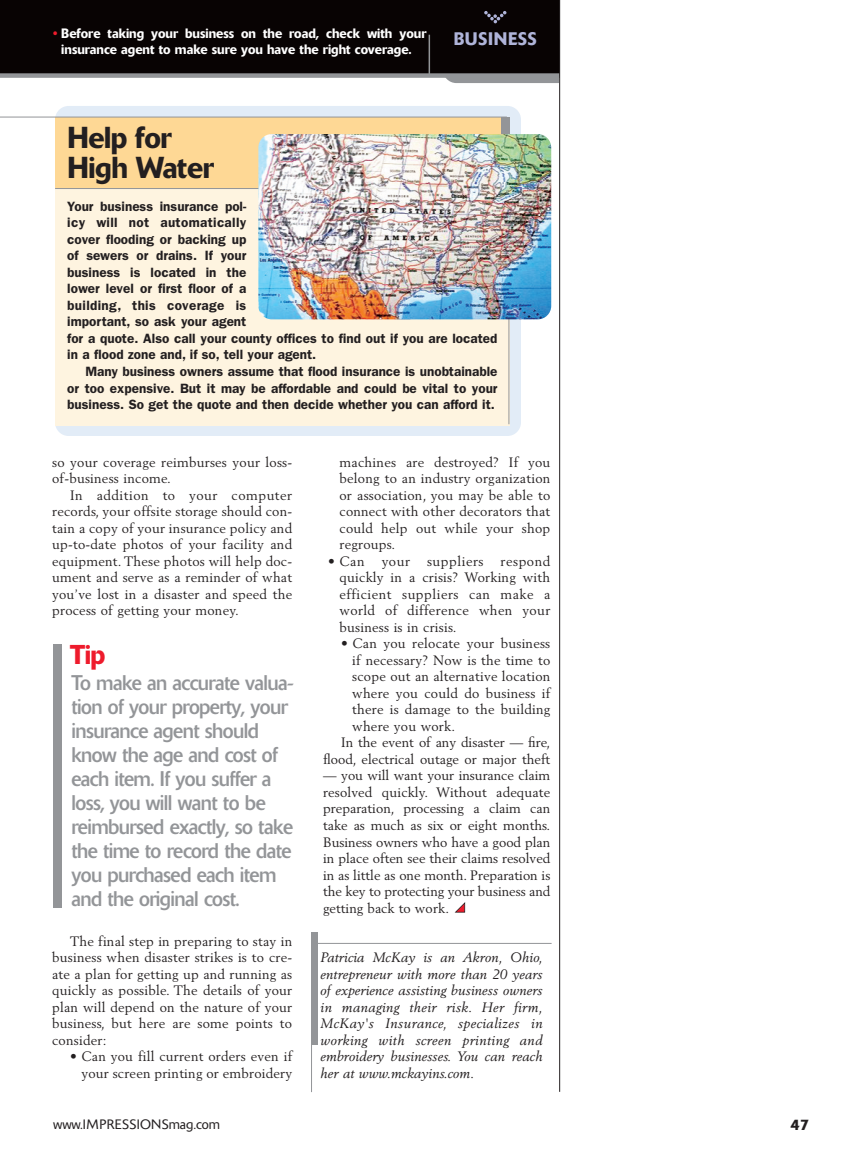
<style>
.page{position:relative;width:862px;height:1153px;background:#fff}
.page>*{position:absolute;margin:0;border:0;box-sizing:border-box;transform-origin:0 0}
.t1{font:500 30px/30px "Delta";letter-spacing:-.015em;color:#231f20;scale:.95 1}
.t2{font:500 27px "Delta";color:#ee1b2c;scale:.95 1}
.t3{font:21px/24px "Delta";letter-spacing:-.03em;color:#939598;scale:.95 1}
.t4{font:500 18px "Delta";letter-spacing:.02em;color:#afb4d9;scale:.95 1}
.t5{font:500 15px "Delta";color:#231f20}
.t6{font:13.5px/16.5px "Berling";letter-spacing:.015em;color:#231f20;text-align:justify}
.t7{font:600 13.5px/16.5px "Franklin Gothic";color:#231f20}
.t8{font:italic 13.5px/16.5px "Berling";letter-spacing:.01em;color:#231f20;text-align:justify}
.t9{font:500 13.5px/16.5px "Delta";color:#fff;text-align:center;scale:.95 1}
.t10{font:300 13.5px "Delta";letter-spacing:.02em;color:#231f20}
.t11{font:13.5px "Berling";letter-spacing:.04em;color:#231f20}
.s1{color:#ee1b2c}
</style>
<div class="page">
<svg style="left:455px;top:902px;width:10px;height:10px"></svg>
<div style="left:443px;top:6px;width:148px;height:77px;background:#939598;border-radius:14px"></div>
<div style="left:559px;top:0;width:49px;height:106px;background:#fff"></div>
<div style="left:0;top:0;width:560px;height:76px;background:#080303"></div>
<div style="left:0;top:73px;width:560px;height:5px;background:#939598"></div>
<hr style="left:428px;top:35px;width:2px;height:40px;background:#939598">
<svg style="left:484px;top:11px;width:22px;height:12px"></svg>
<hr style="left:559px;top:0;width:1px;height:1091px;background:#231f20">
<div style="left:53px;top:644px;width:9px;height:263px;background:#939598"></div>
<div style="left:55px;top:106px;width:466px;height:330px;background:#e2ecf7;border-radius:14px"></div>
<div style="left:55px;top:117px;width:449px;height:71px;background:#fed895"></div>
<div style="left:55px;top:188px;width:454px;height:237px;background:#fef4e0"></div>
<hr style="left:0;top:117px;width:507px;height:1px;background:#939598">
<hr style="left:508px;top:118px;width:1px;height:306px;background:#939598">
<hr style="left:55px;top:188px;width:455px;height:1px;background:#939598">
<div style="left:501px;top:117px;width:8px;height:71px;background:#939598"></div>
<img style="left:258px;top:134px;width:293px;height:185px;border-radius:14px">
<hr style="left:311px;top:942px;width:240px;height:1px;background:#939598">
<hr style="left:311px;top:942px;width:1px;height:149px;background:#939598">
<div style="left:311px;top:931px;width:6px;height:113px;background:#939598"></div>
<p class="t9" style="left:53px;top:26px;width:394px"><span class="s1">•</span> Before taking your business on the road, check with your insurance agent to make sure you have the right coverage.</p>
<h1 class="t1" style="left:67px;top:126px;width:156px">Help for<br>High Water</h1>
<h3 class="t4" style="left:454px;top:32px;width:89px">BUSINESS</h3>
<p class="t7" style="left:67px;top:199px;width:432px">Your business insurance pol-<br>icy will not automatically<br>cover flooding or backing up<br>of sewers or drains. If your<br>business is located in the<br>lower level or first floor of a<br>building, this coverage is<br>important, so ask your agent<br>for a quote. Also call your county offices to find out if you are located in a flood zone and, if so, tell your agent.</p>
<p class="t7" style="left:67px;top:364px;width:432px;text-align:justify;text-indent:18px">Many business owners assume that flood insurance is unobtainable or too expensive. But it may be affordable and could be vital to your business. So get the quote and then decide whether you can afford it.</p>
<p class="t6" style="left:52px;top:454px;width:242px">so your coverage reimburses your loss&shy;of-business income.</p>
<p class="t6" style="left:52px;top:487px;width:242px;text-indent:18px">In addition to your computer records, your offsite storage should con&shy;tain a copy of your insurance policy and up-to-date photos of your facility and equipment. These photos will help doc&shy;ument and serve as a reminder of what you’ve lost in a disaster and speed the process of getting your money.</p>
<h2 class="t2" style="left:70px;top:644px;width:39px">Tip</h2>
<p class="t3" style="left:71px;top:672px;width:235px">To make an accurate valua&shy;tion of your property, your insurance agent should know the age and cost of each item. If you suffer a loss, you will want to be reimbursed exactly, so take the time to record the date you purchased each item and the original cost.</p>
<p class="t6" style="left:52px;top:933px;width:241px;text-indent:18px">The final step in preparing to stay in business when disaster strikes is to cre&shy;ate a plan for getting up and running as quickly as possible. The details of your plan will depend on the nature of your business, but here are some points to consider:</p>
<p class="t6" style="left:70px;top:1048px;width:223px;text-align:right">• Can you fill current orders even if your screen printing or embroidery</p>
<p class="t6" style="left:339px;top:454px;width:212px">machines are destroyed? If you belong to an industry organization or association, you may be able to connect with other decorators that could help out while your shop regroups.</p>
<p class="t6" style="left:328px;top:553px;width:38px">• Can</p>
<p class="t6" style="left:382px;top:553px;width:30px">your</p>
<p class="t11" style="left:427px;top:555px;width:58px">suppliers</p>
<p class="t6" style="left:339px;top:553px;width:212px;text-indent:161px">respond quickly in a crisis? Working with efficient suppliers can make a world of difference when your business is in crisis.</p>
<p class="t6" style="left:341px;top:636px;width:211px">• Can you relocate your business</p>
<p class="t6" style="left:352px;top:652px;width:199px">if necessary? Now is the time to</p>
<p class="t6" style="left:352px;top:669px;width:199px">scope out an alternative location</p>
<p class="t6" style="left:352px;top:685px;width:199px">where you could do business if</p>
<p class="t6" style="left:352px;top:702px;width:199px">there is damage to the building</p>
<p class="t6" style="left:352px;top:718px;width:104px">where you work.</p>
<p class="t6" style="left:341px;top:735px;width:211px">In the event of any disaster — fire,</p>
<p class="t6" style="left:323px;top:751px;width:229px">flood, electrical outage or major theft</p>
<p class="t6" style="left:323px;top:768px;width:229px">— you will want your insurance claim resolved quickly. Without adequate preparation, processing a claim can take as much as six or eight months.<br>Business owners who have a good plan in place often see their claims resolved in as little as one month. Preparation is the key to protecting your business and getting back to work.</p>
<p class="t8" style="left:320px;top:949px;width:224px">Patricia McKay is an Akron, Ohio, entrepreneur with more than 20 years of experience assisting business owners in managing their risk. Her firm, McKay's Insurance, specializes in working with screen printing and embroidery businesses. You can reach her at www.mckayins.com.</p>
<p class="t10" style="left:53px;top:1119px;width:169px">www.IMPRESSIONSmag.com</p>
<p class="t5" style="left:790px;top:1119px;width:20px">47</p>
</div>
